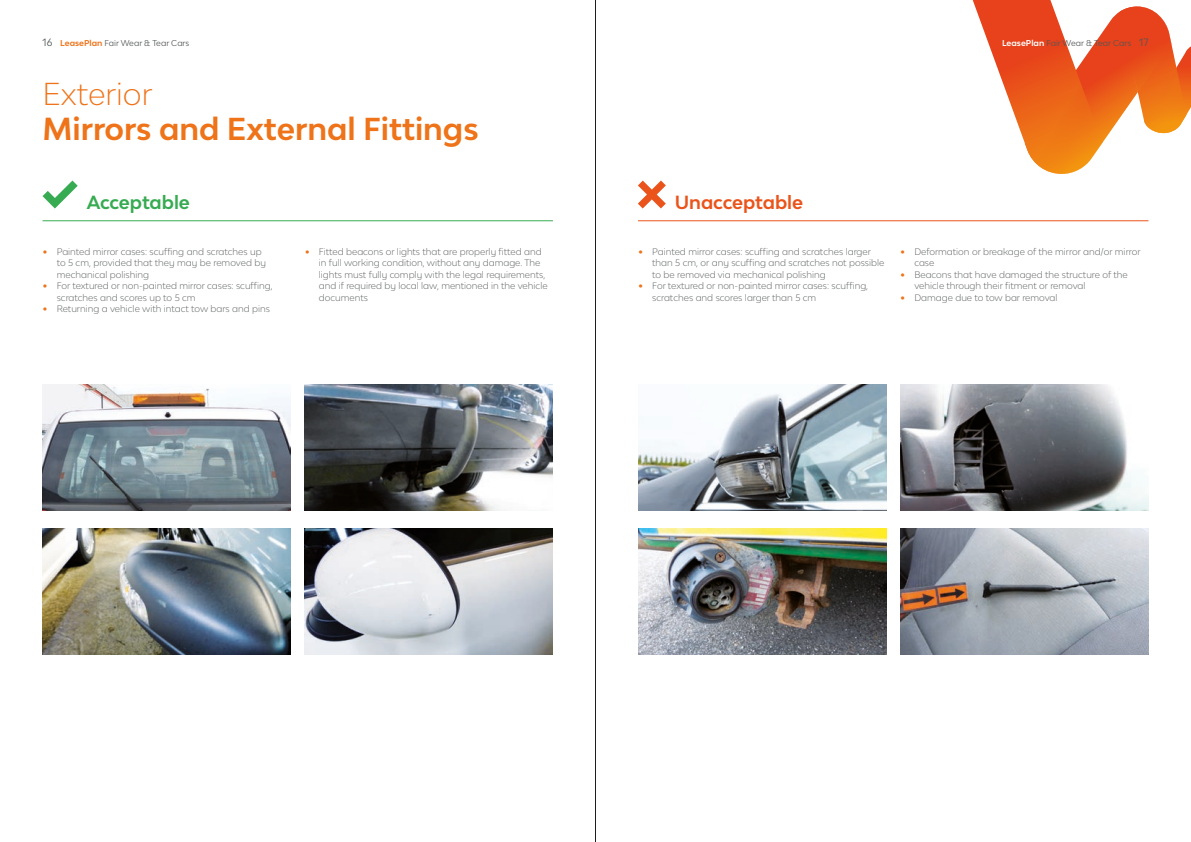
<style>
.page{position:relative;width:1191px;height:842px;background:#fff}
.page>*{position:absolute;margin:0;border:0;box-sizing:border-box;transform-origin:0 0}
.t1{font:700 30px "Lease Plan";color:#ee7319}
.t2{font:300 30px "Lease Plan";color:#ee7319}
.t3{font:700 18px "Lease Plan";letter-spacing:-.005em;color:#ea541b}
.t4{font:700 18px "Lease Plan";letter-spacing:-.01em;color:#36ab51}
.t5{font:300 9px/11.5px "Lease Plan";color:#545656}
.t6{font:8px "Lease Plan";color:#545656}
.s1{font-size:10px}
.s2{font-weight:700;color:#ee7319}
.s3{font-weight:700;color:#fff}
.s4{font-weight:700;font-size:13px;color:#ee7319}
</style>
<div class="page">
<svg style="left:972px;top:0;width:219px;height:174px"></svg>
<img style="left:638px;top:384px;width:248px;height:126px">
<img style="left:900px;top:384px;width:248px;height:126px">
<img style="left:638px;top:528px;width:248px;height:126px">
<img style="left:900px;top:528px;width:248px;height:126px">
<img style="left:43px;top:384px;width:248px;height:126px">
<img style="left:305px;top:384px;width:248px;height:126px">
<img style="left:305px;top:528px;width:248px;height:126px">
<img style="left:43px;top:528px;width:248px;height:126px">
<svg style="left:43px;top:181px;width:35px;height:28px"></svg>
<svg style="left:638px;top:180px;width:28px;height:28px"></svg>
<hr style="left:43px;top:220px;width:510px;height:1px;background:#36ab51">
<hr style="left:638px;top:220px;width:510px;height:1px;background:#ea541b">
<hr style="left:595px;top:0;width:1px;height:842px;background:#1d1d1b">
<p class="t6" style="left:43px;top:38px;width:148px"><span class="s1">16</span> <span class="s2">LeasePlan</span> Fair Wear &amp; Tear Cars</p>
<p class="t6" style="left:1002px;top:38px;width:148px"><span class="s3">LeasePlan</span> Fair Wear &amp; Tear Cars <span class="s1">17</span></p>
<h1 class="t2" style="left:43px;top:74px;width:111px">Exterior</h1>
<h1 class="t1" style="left:43px;top:109px;width:438px">Mirrors and External Fittings</h1>
<h2 class="t4" style="left:87px;top:190px;width:105px">Acceptable</h2>
<h2 class="t3" style="left:675px;top:190px;width:130px">Unacceptable</h2>
<p class="t5" style="left:57px;top:245px;width:211px;text-indent:-14px"><span class="s4">•</span> Painted mirror cases: scuffing and scratches up to 5 cm, provided that they may be removed by mechanical polishing</p>
<p class="t5" style="left:57px;top:280px;width:217px;text-indent:-14px"><span class="s4">•</span> For textured or non-painted mirror cases: scuffing, scratches and scores up to 5 cm</p>
<p class="t5" style="left:43px;top:303px;width:229px"><span class="s4">•</span> Returning a vehicle with intact tow bars and pins</p>
<p class="t5" style="left:319px;top:245px;width:230px;text-indent:-14px"><span class="s4">•</span> Fitted beacons or lights that are properly fitted and in full working condition, without any damage. The lights must fully comply with the legal requirements, and if required by local law, mentioned in the vehicle documents</p>
<p class="t5" style="left:652px;top:245px;width:234px;text-indent:-14px"><span class="s4">•</span> Painted mirror cases: scuffing and scratches larger than 5 cm, or any scuffing and scratches not possible to be removed via mechanical polishing</p>
<p class="t5" style="left:652px;top:280px;width:217px;text-indent:-14px"><span class="s4">•</span> For textured or non-painted mirror cases: scuffing, scratches and scores larger than 5 cm</p>
<p class="t5" style="left:914px;top:245px;width:228px;text-indent:-14px"><span class="s4">•</span> Deformation or breakage of the mirror and/or mirror case</p>
<p class="t5" style="left:914px;top:268px;width:215px;text-indent:-14px"><span class="s4">•</span> Beacons that have damaged the structure of the vehicle through their fitment or removal</p>
<p class="t5" style="left:900px;top:291px;width:159px"><span class="s4">•</span> Damage due to tow bar removal</p>
</div>
